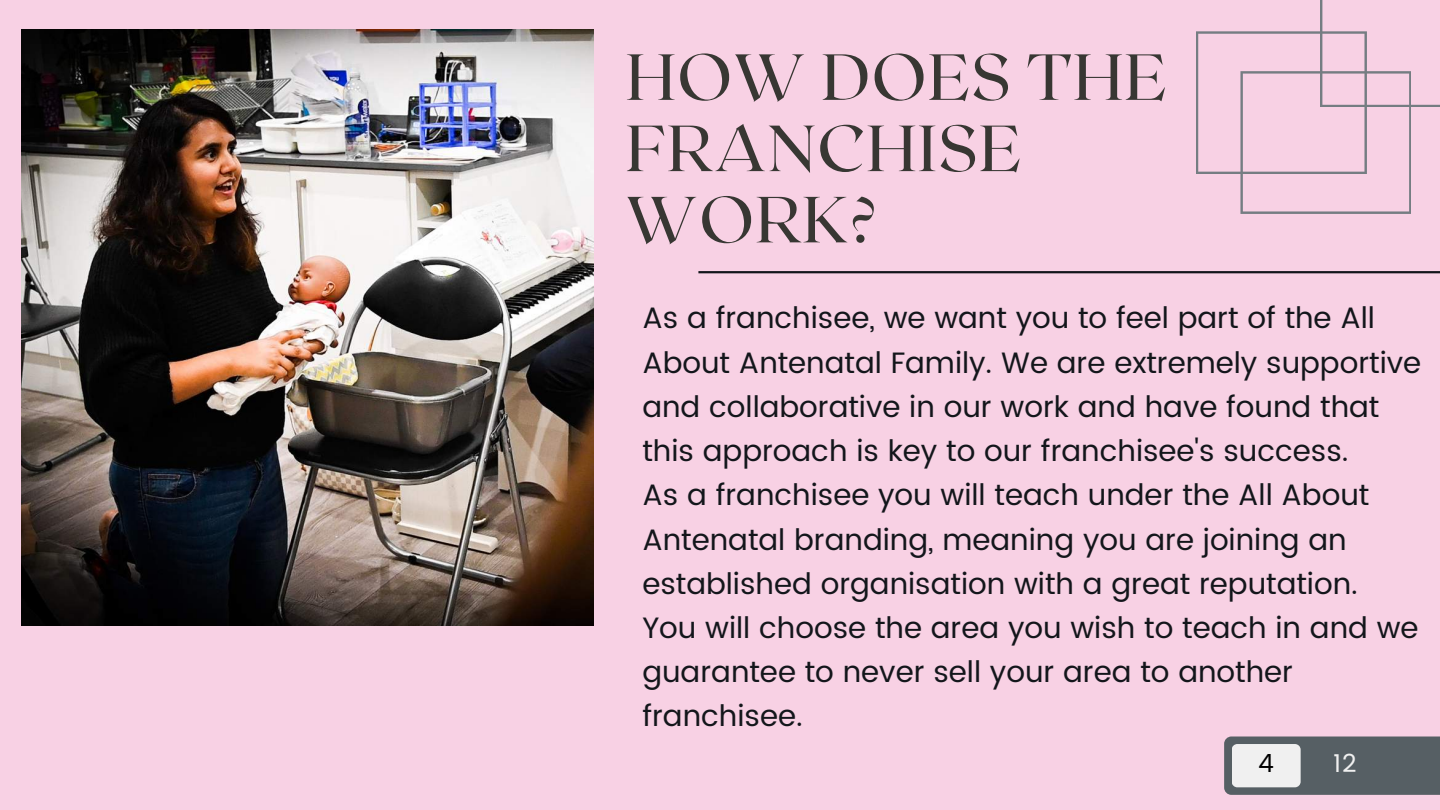
<style>
.page{position:relative;width:1440px;height:810px;background:#f8d1e4}
.page>*{position:absolute;margin:0;border:0;box-sizing:border-box;transform-origin:0 0}
.t1{font:65px/71.2px "Roxborough CF";letter-spacing:.025em;color:#383733}
.t2{font:29.5px/44.2px "Poppins";color:#13161b}
.t3{font:25px "Poppins";color:#f0f0f0}
.t4{font:25px "Poppins";color:#000}
</style>
<div class="page">
<div style="left:1224px;top:736px;width:216px;height:59px;background:#565f64"></div>
<div style="left:1232px;top:744px;width:69px;height:43px;background:#f0f0f0;border-radius:6px"></div>
<hr style="left:698px;top:271px;width:742px;height:2px;background:#13161b">
<svg style="left:1196px;top:31px;width:215px;height:183px"></svg>
<img style="left:21px;top:29px;width:572px;height:597px">
<h1 class="t1" style="left:626px;top:38px;width:542px">HOW DOES THE<br>FRANCHISE<br>WORK?</h1>
<p class="t2" style="left:642px;top:296px;width:780px">As a franchisee, we want you to feel part of the All About Antenatal Family. We are extremely supportive and collaborative in our work and have found that this approach is key to our franchisee's success.<br>As a franchisee you will teach under the All About Antenatal branding, meaning you are joining an established organisation with a great reputation.<br>You will choose the area you wish to teach in and we guarantee to never sell your area to another franchisee.</p>
<p class="t4" style="left:1258px;top:749px;width:17px">4</p>
<p class="t3" style="left:1333px;top:749px;width:25px">12</p>
</div>
